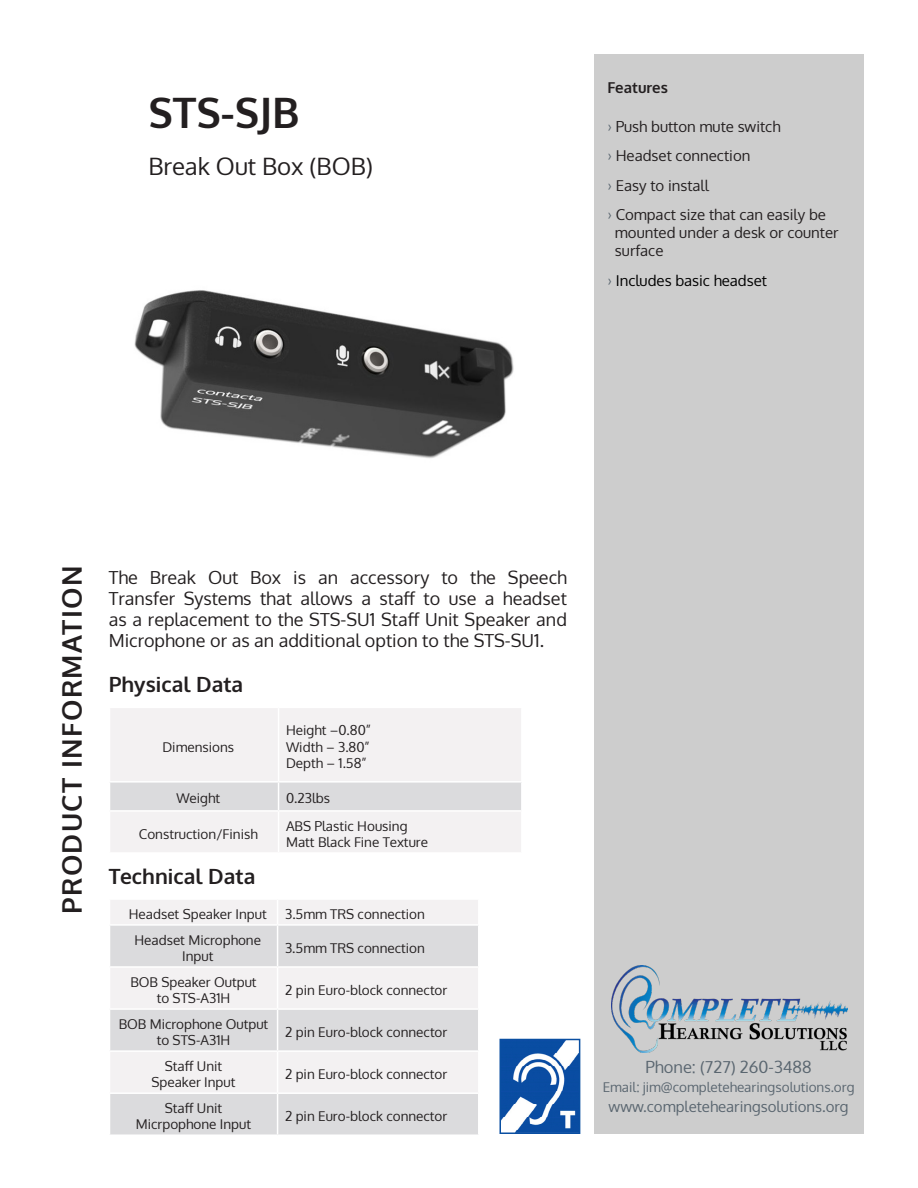
<style>
.page{position:relative;width:918px;height:1188px;background:#fff}
.page>*{position:absolute;margin:0;border:0;box-sizing:border-box;transform-origin:0 0}
.t1{font:700 42px "Oxygen";color:#231f20}
.t2{font:700 27px "Oxygen";letter-spacing:.05em;color:#231f20}
.t3{font:24px "Oxygen";color:#231f20}
.t4{font:700 21px "Oxygen";color:#231f20}
.t5{font:18px/21px "Oxygen";color:#231f20;text-align:justify}
.t6{font:16.5px "Oxygen";color:#5a6670}
.t7{font:15px "Oxygen";color:#231f20}
.t8{font:15px "Oxygen";color:#5a6670}
.t9{font:15px "Oxygen";color:#000}
.t10{font:700 15px "Oxygen";color:#231f20}
.t11{font:13.5px/16.2px "Oxygen";color:#231f20;text-align:center}
.t12{font:13.5px "Oxygen";color:#5a6670}
.s1{color:#5a6670}
</style>
<div class="page">
<img style="left:134px;top:290px;width:380px;height:169px">
<div style="left:594px;top:55px;width:269px;height:1079px;background:#cdcdcd"></div>
<div style="left:110px;top:900px;width:368px;height:24px;background:#f3f1f2"></div>
<svg style="left:110px;top:926px;width:368px;height:209px;fill:#dbdbdd"></svg>
<svg style="left:277px;top:900px;width:1px;height:24px"></svg>
<hr style="left:277px;top:926px;width:1px;height:40px;background:#fff">
<hr style="left:109px;top:966px;width:169px;height:2px;background:#fff">
<hr style="left:278px;top:966px;width:202px;height:2px;background:#fff">
<hr style="left:277px;top:968px;width:1px;height:40px;background:#fff">
<hr style="left:109px;top:1008px;width:169px;height:2px;background:#fff">
<hr style="left:278px;top:1008px;width:202px;height:2px;background:#fff">
<hr style="left:277px;top:1010px;width:1px;height:40px;background:#fff">
<hr style="left:109px;top:1050px;width:169px;height:2px;background:#fff">
<hr style="left:278px;top:1050px;width:202px;height:2px;background:#fff">
<hr style="left:277px;top:1052px;width:1px;height:40px;background:#fff">
<hr style="left:109px;top:1092px;width:169px;height:2px;background:#fff">
<hr style="left:278px;top:1092px;width:202px;height:2px;background:#fff">
<hr style="left:277px;top:1094px;width:1px;height:41px;background:#fff">
<div style="left:110px;top:708px;width:411px;height:144px;background:#f3f1f2"></div>
<hr style="left:278px;top:708px;width:1px;height:73px;background:#fff">
<hr style="left:109px;top:781px;width:170px;height:2px;background:#fff">
<hr style="left:279px;top:781px;width:244px;height:2px;background:#fff">
<div style="left:110px;top:782px;width:411px;height:28px;background:#dbdbdd"></div>
<hr style="left:109px;top:810px;width:170px;height:2px;background:#fff">
<hr style="left:279px;top:810px;width:244px;height:2px;background:#fff">
<hr style="left:278px;top:812px;width:1px;height:40px;background:#fff">
<img style="left:503px;top:1042px;width:74px;height:89px">
<div style="left:500px;top:1039px;width:80px;height:95px;border:2px solid #0a4fa2"></div>
<img style="left:612px;top:966px;width:236px;height:87px">
<p class="t1" style="left:148px;top:86px;width:153px">STS-SJB</p>
<p class="t3" style="left:148px;top:150px;width:226px">Break Out Box (BOB)</p>
<p class="t10" style="left:607px;top:78px;width:62px">Features</p>
<p class="t7" style="left:607px;top:116px;width:175px"><span class="s1">›</span> Push button mute switch</p>
<p class="t7" style="left:607px;top:146px;width:144px"><span class="s1">›</span> Headset connection</p>
<p class="t7" style="left:607px;top:175px;width:103px"><span class="s1">›</span> Easy to install</p>
<p class="t7" style="left:607px;top:205px;width:220px"><span class="s1">›</span> Compact size that can easily be</p>
<p class="t7" style="left:615px;top:223px;width:225px">mounted under a desk or counter</p>
<p class="t7" style="left:615px;top:241px;width:50px">surface</p>
<p class="t9" style="left:607px;top:270px;width:161px"><span class="s1">›</span> Includes basic headset</p>
<p class="t2" style="left:55px;top:914px;width:349px;rotate:-90deg">PRODUCT INFORMATION</p>
<p class="t5" style="left:109px;top:567px;width:460px">The Break Out Box is an accessory to the Speech Transfer Systems that allows a staff to use a headset as a replacement to the STS-SU1 Staff Unit Speaker and Microphone or as an additional option to the STS-SU1.</p>
<p class="t4" style="left:109px;top:671px;width:136px">Physical Data</p>
<p class="t11" style="left:162px;top:739px;width:73px">Dimensions</p>
<p class="t11" style="left:286px;top:722px;width:87px">Height –0.80”</p>
<p class="t11" style="left:286px;top:739px;width:85px">Width – 3.80”</p>
<p class="t11" style="left:286px;top:755px;width:82px">Depth – 1.58”</p>
<p class="t11" style="left:177px;top:790px;width:45px">Weight</p>
<p class="t11" style="left:286px;top:790px;width:46px">0.23lbs</p>
<p class="t11" style="left:139px;top:826px;width:120px">Construction/Finish</p>
<p class="t11" style="left:286px;top:818px;width:123px">ABS Plastic Housing</p>
<p class="t11" style="left:286px;top:834px;width:143px">Matt Black Fine Texture</p>
<p class="t4" style="left:109px;top:863px;width:148px">Technical Data</p>
<p class="t11" style="left:129px;top:906px;width:139px">Headset Speaker Input</p>
<p class="t11" style="left:285px;top:906px;width:141px">3.5mm TRS connection</p>
<p class="t11" style="left:134px;top:932px;width:128px">Headset Microphone<br>Input</p>
<p class="t11" style="left:285px;top:940px;width:141px">3.5mm TRS connection</p>
<p class="t11" style="left:130px;top:974px;width:128px">BOB Speaker Output to STS-A31H</p>
<p class="t11" style="left:285px;top:982px;width:164px">2 pin Euro-block connector</p>
<p class="t11" style="left:119px;top:1016px;width:151px">BOB Microphone Output to STS-A31H</p>
<p class="t11" style="left:285px;top:1024px;width:164px">2 pin Euro-block connector</p>
<p class="t11" style="left:165px;top:1058px;width:59px">Staff Unit</p>
<p class="t11" style="left:152px;top:1074px;width:86px">Speaker Input</p>
<p class="t11" style="left:285px;top:1066px;width:164px">2 pin Euro-block connector</p>
<p class="t11" style="left:165px;top:1100px;width:59px">Staff Unit</p>
<p class="t11" style="left:136px;top:1116px;width:117px">Micrpophone Input</p>
<p class="t11" style="left:285px;top:1108px;width:164px">2 pin Euro-block connector</p>
<p class="t6" style="left:646px;top:1055px;width:168px">Phone: (727) 260-3488</p>
<p class="t12" style="left:603px;top:1078px;width:253px">Email: jim@completehearingsolutions.org</p>
<p class="t8" style="left:609px;top:1096px;width:242px">www.completehearingsolutions.org</p>
</div>
